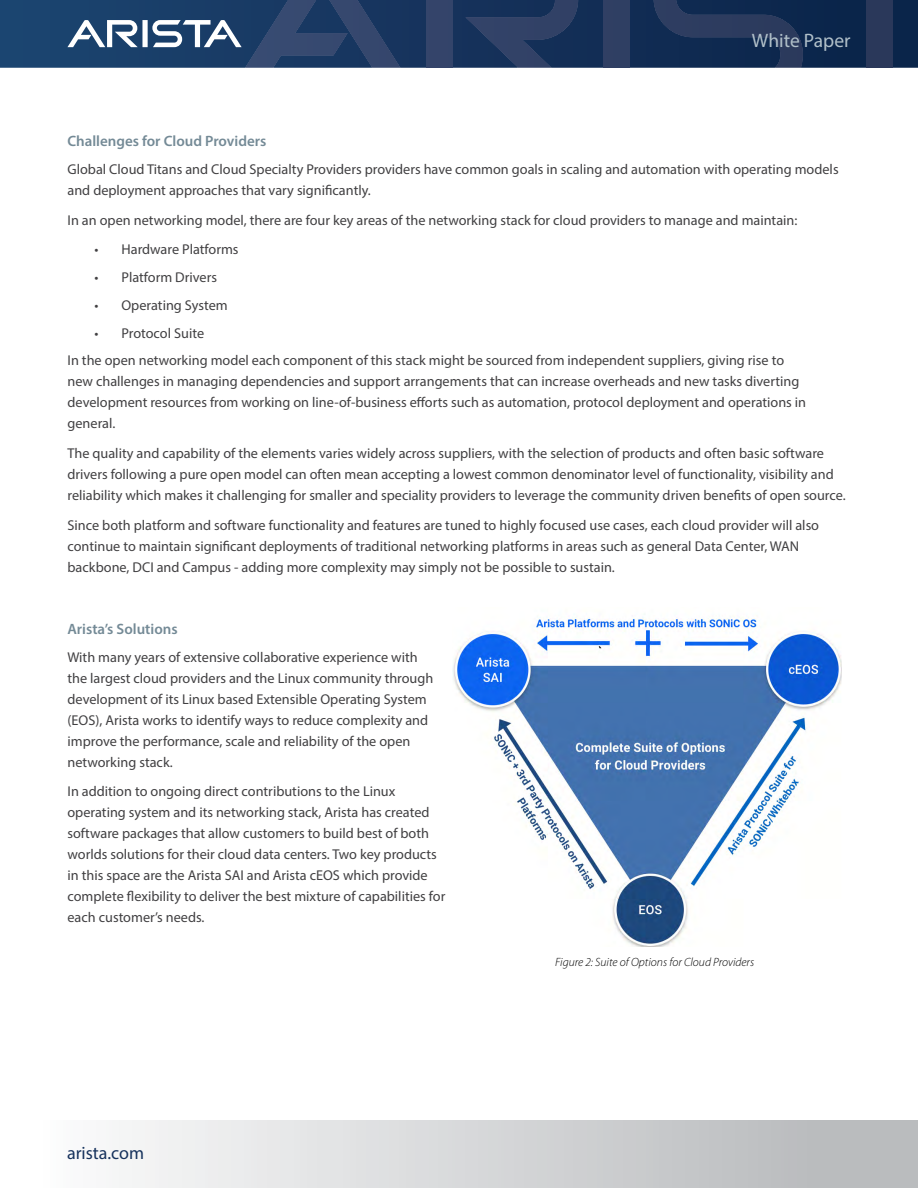
<style>
.page{position:relative;width:918px;height:1188px;background:#fff}
.page>*{position:absolute;margin:0;border:0;box-sizing:border-box;transform-origin:0 0}
.t1{font:19.5px "Myriad Pro";color:#b1c0c9}
.t2{font:18px "Myriad Pro";color:#16325c}
.t3{font:600 15px "Myriad Pro";color:#748a96}
.t4{font:14.25px/21px "Myriad Pro";color:#414042}
.t5{font:italic 300 12px "Myriad Pro";color:#000}
</style>
<div class="page">
<svg style="left:0;top:0;width:918px;height:68px;background:#13325a"></svg>
<div style="left:426px;top:0;width:26px;height:68px;background:#34446a"></div>
<svg style="left:465px;top:0;width:113px;height:68px;background:#22385f"></svg>
<svg style="left:67px;top:0;width:333px;height:68px;background:#334f75"></svg>
<div style="left:604px;top:0;width:26px;height:68px;background:#2f3f63"></div>
<svg style="left:654px;top:0;width:149px;height:68px;background:#1a3156"></svg>
<div style="left:867px;top:0;width:26px;height:68px;background:#2a385a"></div>
<div style="left:0;top:1120px;width:918px;height:68px;background:linear-gradient(to right,#fff,#b3b5b7)"></div>
<img style="left:453px;top:614px;width:389px;height:333px">
<h1 class="t1" style="left:752px;top:29px;width:100px">White Paper</h1>
<p class="t3" style="left:68px;top:132px;width:200px">Challenges for Cloud Providers</p>
<p class="t4" style="left:68px;top:158px;width:773px">Global Cloud Titans and Cloud Specialty Providers providers have common goals in scaling and automation with operating models and deployment approaches that vary significantly.</p>
<p class="t4" style="left:68px;top:209px;width:731px">In an open networking model, there are four key areas of the networking stack for cloud providers to manage and maintain:</p>
<p class="t4" style="left:95px;top:239px;width:146px">• Hardware Platforms</p>
<p class="t4" style="left:95px;top:267px;width:124px">• Platform Drivers</p>
<p class="t4" style="left:95px;top:294px;width:135px">• Operating System</p>
<p class="t4" style="left:68px;top:319px;width:718px;line-height:27.8px;text-indent:27px">• Protocol Suite<br>In the open networking model each component of this stack might be sourced from independent suppliers, giving rise to</p>
<p class="t4" style="left:68px;top:371px;width:740px">new challenges in managing dependencies and support arrangements that can increase overheads and new tasks diverting development resources from working on line-of-business efforts such as automation, protocol deployment and operations in general.</p>
<p class="t4" style="left:68px;top:442px;width:780px">The quality and capability of the elements varies widely across suppliers, with the selection of products and often basic software drivers following a pure open model can often mean accepting a lowest common denominator level of functionality, visibility and reliability which makes it challenging for smaller and speciality providers to leverage the community driven benefits of open source.</p>
<p class="t4" style="left:68px;top:514px;width:753px">Since both platform and software functionality and features are tuned to highly focused use cases, each cloud provider will also continue to maintain significant deployments of traditional networking platforms in areas such as general Data Center, WAN backbone, DCI and Campus - adding more complexity may simply not be possible to sustain.</p>
<p class="t3" style="left:68px;top:619px;width:112px">Arista’s Solutions</p>
<p class="t4" style="left:68px;top:646px;width:367px">With many years of extensive collaborative experience with the largest cloud providers and the Linux community through development of its Linux based Extensible Operating System (EOS), Arista works to identify ways to reduce complexity and improve the performance, scale and reliability of the open networking stack.</p>
<p class="t4" style="left:68px;top:781px;width:379px">In addition to ongoing direct contributions to the Linux operating system and its networking stack, Arista has created software packages that allow customers to build best of both worlds solutions for their cloud data centers. Two key products in this space are the Arista SAI and Arista cEOS which provide complete flexibility to deliver the best mixture of capabilities for each customer’s needs.</p>
<p class="t2" style="left:67px;top:1142px;width:79px">arista.com</p>
<p class="t5" style="left:555px;top:956px;width:200px">Figure 2: Suite of Options for Cloud Providers</p>
</div>
